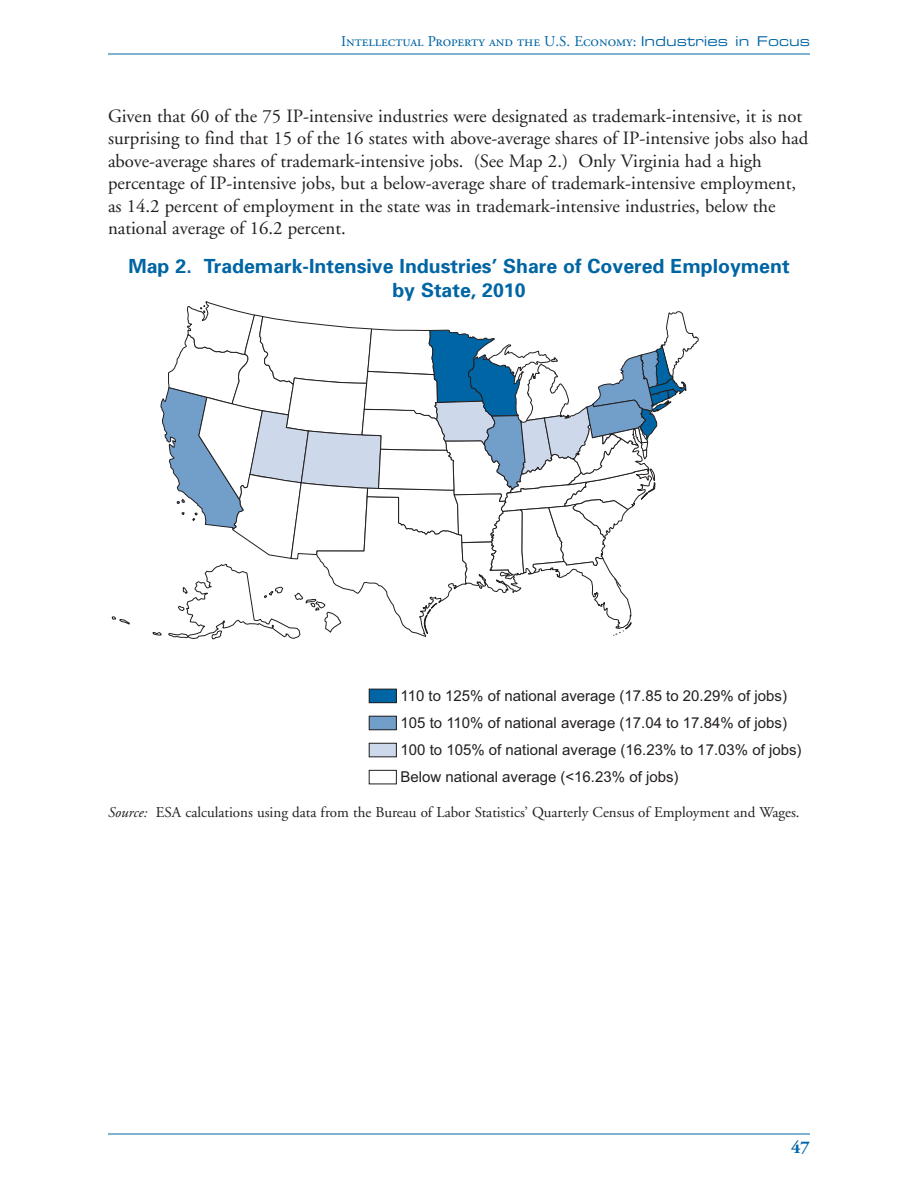
<style>
.page{position:relative;width:918px;height:1188px;background:#fff}
.page>*{position:absolute;margin:0;border:0;box-sizing:border-box;transform-origin:0 0}
.t1{font:700 19.5px/23.4px "Univers";color:#0065a4;text-align:center}
.t2{font:18.75px/22.5px "Adobe Garamond";color:#231f20}
.t3{font:700 18px "Adobe Garamond";color:#0065a4}
.t4{font:15px/27px "Arial";color:#231f20}
.t5{font:15px "Adobe Garamond";color:#231f20}
.t6{font:15px "Adobe Garamond Regular SC";color:#0065a4}
.s1{font-family:"Eurostile Extended Two";font-size:13.5px}
.s2{font-style:italic}
</style>
<div class="page">
<hr style="left:108px;top:54px;width:702px;height:1px;background:#0065a4">
<hr style="left:108px;top:1134px;width:702px;height:1px;background:#0065a4">
<svg style="left:111px;top:616px;width:19px;height:9px"></svg>
<svg style="left:152px;top:301px;width:547px;height:339px"></svg>
<div style="left:369px;top:689px;width:27px;height:14px;background:#0065a4"></div>
<div style="left:369px;top:689px;width:28px;height:14px;border:1px solid #231f20"></div>
<div style="left:369px;top:716px;width:27px;height:14px;background:#729eca"></div>
<div style="left:369px;top:716px;width:28px;height:14px;border:1px solid #231f20"></div>
<div style="left:369px;top:743px;width:27px;height:14px;background:#cdd9eb"></div>
<div style="left:369px;top:743px;width:28px;height:14px;border:1px solid #231f20"></div>
<div style="left:369px;top:770px;width:28px;height:14px;border:1px solid #231f20"></div>
<p class="t6" style="left:341px;top:36px;width:470px">Intellectual Property and the U.S. Economy: <span class="s1">Industries in Focus</span></p>
<p class="t2" style="left:108px;top:106px;width:702px">Given that 60 of the 75 IP-intensive industries were designated as trademark-intensive, it is not surprising to find that 15 of the 16 states with above-average shares of IP-intensive jobs also had above-average shares of trademark-intensive jobs. (See Map 2.) Only Virginia had a high percentage of IP-intensive jobs, but a below-average share of trademark-intensive employment, as 14.2 percent of employment in the state was in trademark-intensive industries, below the national average of 16.2 percent.</p>
<p class="t1" style="left:128px;top:256px;width:663px">Map 2. Trademark-Intensive Industries’ Share of Covered Employment by State, 2010</p>
<p class="t4" style="left:400px;top:683px;width:403px">110 to 125% of national average (17.85 to 20.29% of jobs)<br>105 to 110% of national average (17.04 to 17.84% of jobs)<br>100 to 105% of national average (16.23% to 17.03% of jobs)<br>Below national average (&lt;16.23% of jobs)</p>
<p class="t5" style="left:108px;top:806px;width:693px"><span class="s2">Source:</span> ESA calculations using data from the Bureau of Labor Statistics’ Quarterly Census of Employment and Wages.</p>
<p class="t3" style="left:791px;top:1140px;width:20px">47</p>
</div>
